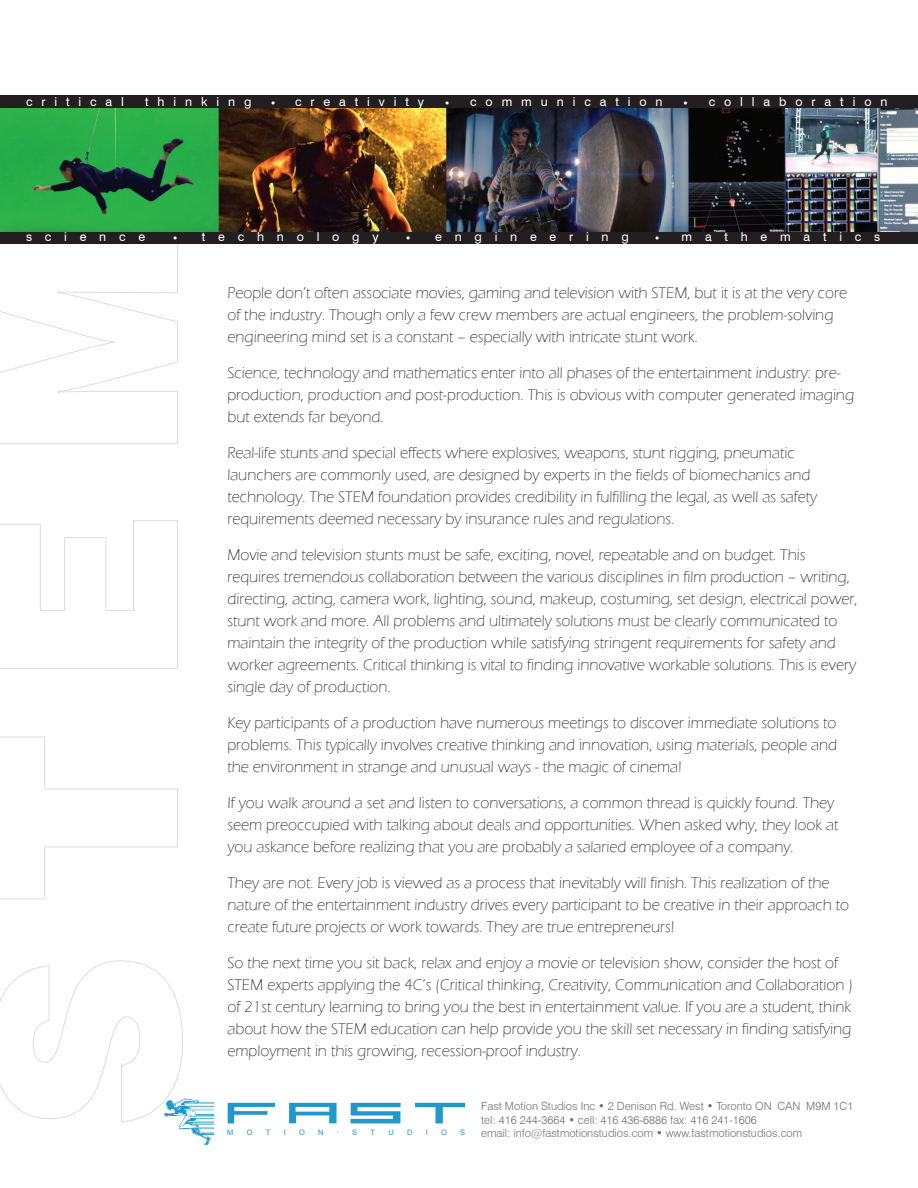
<style>
.page{position:relative;width:918px;height:1188px;background:#fff}
.page>*{position:absolute;margin:0;border:0;box-sizing:border-box;transform-origin:0 0}
.t1{font:300 15.9px/22.2px "Eras ITC";color:#231f20}
.t2{font:12.3px "Swiss 721 BT";letter-spacing:.72em;color:#fff}
.t3{font:12.3px "Swiss 721 BT";letter-spacing:1.035em;color:#fff}
.t4{font:300 11.25px/13.5px "Swiss 721 BT";color:#6c6d70}
.t5{font:7.5px "Arial";color:#2098cc}
.s1{font-size:10.5px}
</style>
<div class="page">
<svg style="left:0;top:736px;width:178px;height:164px"></svg>
<svg style="left:0;top:520px;width:178px;height:149px"></svg>
<svg style="left:0;top:244px;width:178px;height:200px"></svg>
<div style="left:0;top:95px;width:918px;height:149px;background:#231f20"></div>
<img style="left:0;top:109px;width:918px;height:122px">
<svg style="left:0;top:960px;width:214px;height:185px"></svg>
<svg style="left:415px;top:1103px;width:50px;height:20px"></svg>
<svg style="left:228px;top:1103px;width:47px;height:20px"></svg>
<svg style="left:289px;top:1103px;width:48px;height:20px"></svg>
<svg style="left:351px;top:1103px;width:50px;height:20px"></svg>
<p class="t2" style="left:26px;top:94px;width:99px">critical</p>
<p class="t2" style="left:145px;top:94px;width:108px">thinking</p>
<p class="t2" style="left:270px;top:94px;width:155px"><span class="s1">•</span> creativity</p>
<p class="t2" style="left:444px;top:94px;width:220px"><span class="s1">•</span> communication</p>
<p class="t2" style="left:683px;top:94px;width:206px"><span class="s1">•</span> collaboration</p>
<p class="t3" style="left:26px;top:229px;width:121px">science</p>
<p class="t3" style="left:172px;top:229px;width:208px"><span class="s1">•</span> technology</p>
<p class="t3" style="left:405px;top:229px;width:225px"><span class="s1">•</span> engineering</p>
<p class="t3" style="left:654px;top:229px;width:228px"><span class="s1">•</span> mathematics</p>
<p class="t1" style="left:227px;top:282px;width:621px">People don’t often associate movies, gaming and television with STEM, but it is at the very core of the industry. Though only a few crew members are actual engineers, the problem-solving engineering mind set is a constant – especially with intricate stunt work.</p>
<p class="t1" style="left:227px;top:362px;width:628px">Science, technology and mathematics enter into all phases of the entertainment industry: pre&shy;production, production and post-production. This is obvious with computer generated imaging but extends far beyond.</p>
<p class="t1" style="left:227px;top:441px;width:591px">Real-life stunts and special effects where explosives, weapons, stunt rigging, pneumatic launchers are commonly used, are designed by experts in the fields of biomechanics and technology. The STEM foundation provides credibility in fulfilling the legal, as well as safety requirements deemed necessary by insurance rules and regulations.</p>
<p class="t1" style="left:227px;top:543px;width:632px">Movie and television stunts must be safe, exciting, novel, repeatable and on budget. This requires tremendous collaboration between the various disciplines in film production – writing, directing, acting, camera work, lighting, sound, makeup, costuming, set design, electrical power, stunt work and more. All problems and ultimately solutions must be clearly communicated to maintain the integrity of the production while satisfying stringent requirements for safety and worker agreements. Critical thinking is vital to finding innovative workable solutions. This is every single day of production.</p>
<p class="t1" style="left:227px;top:712px;width:611px;text-align:justify">Key participants of a production have numerous meetings to discover immediate solutions to problems. This typically involves creative thinking and innovation, using materials, people and the environment in strange and unusual ways - the magic of cinema!</p>
<p class="t1" style="left:227px;top:792px;width:612px">If you walk around a set and listen to conversations, a common thread is quickly found. They seem preoccupied with talking about deals and opportunities. When asked why, they look at you askance before realizing that you are probably a salaried employee of a company.</p>
<p class="t1" style="left:227px;top:872px;width:623px">They are not. Every job is viewed as a process that inevitably will finish. This realization of the nature of the entertainment industry drives every participant to be creative in their approach to create future projects or work towards. They are true entrepreneurs!</p>
<p class="t1" style="left:227px;top:951px;width:627px">So the next time you sit back, relax and enjoy a movie or television show, consider the host of STEM experts applying the 4C’s (Critical thinking , Creativity, Communication and Collaboration ) of 21st century learning to bring you the best in entertainment value. If you are a student, think about how the STEM education can help provide you the skill set necessary in finding satisfying employment in this growing, recession-proof industry.</p>
<p class="t5" style="left:227px;top:1127px;width:8px">M</p>
<p class="t5" style="left:247px;top:1127px;width:7px">O</p>
<p class="t5" style="left:266px;top:1127px;width:6px">T</p>
<p class="t5" style="left:284px;top:1127px;width:4px">I</p>
<p class="t5" style="left:299px;top:1127px;width:7px">O</p>
<p class="t5" style="left:318px;top:1127px;width:7px">N</p>
<p class="t5" style="left:352px;top:1127px;width:7px">S</p>
<p class="t5" style="left:371px;top:1127px;width:6px">T</p>
<p class="t5" style="left:388px;top:1127px;width:7px">U</p>
<p class="t5" style="left:407px;top:1127px;width:7px">D</p>
<p class="t5" style="left:426px;top:1127px;width:4px">I</p>
<p class="t5" style="left:441px;top:1127px;width:7px">O</p>
<p class="t5" style="left:460px;top:1127px;width:7px">S</p>
<p class="t4" style="left:481px;top:1100px;width:374px">Fast Motion Studios Inc • 2 Denison Rd. West • Toronto ON CAN M9M 1C1 tel: 416 244-3664 • cell: 416 436-6886 fax: 416 241-1606<br>email: info@fastmotionstudios.com • www.fastmotionstudios.com</p>
</div>
